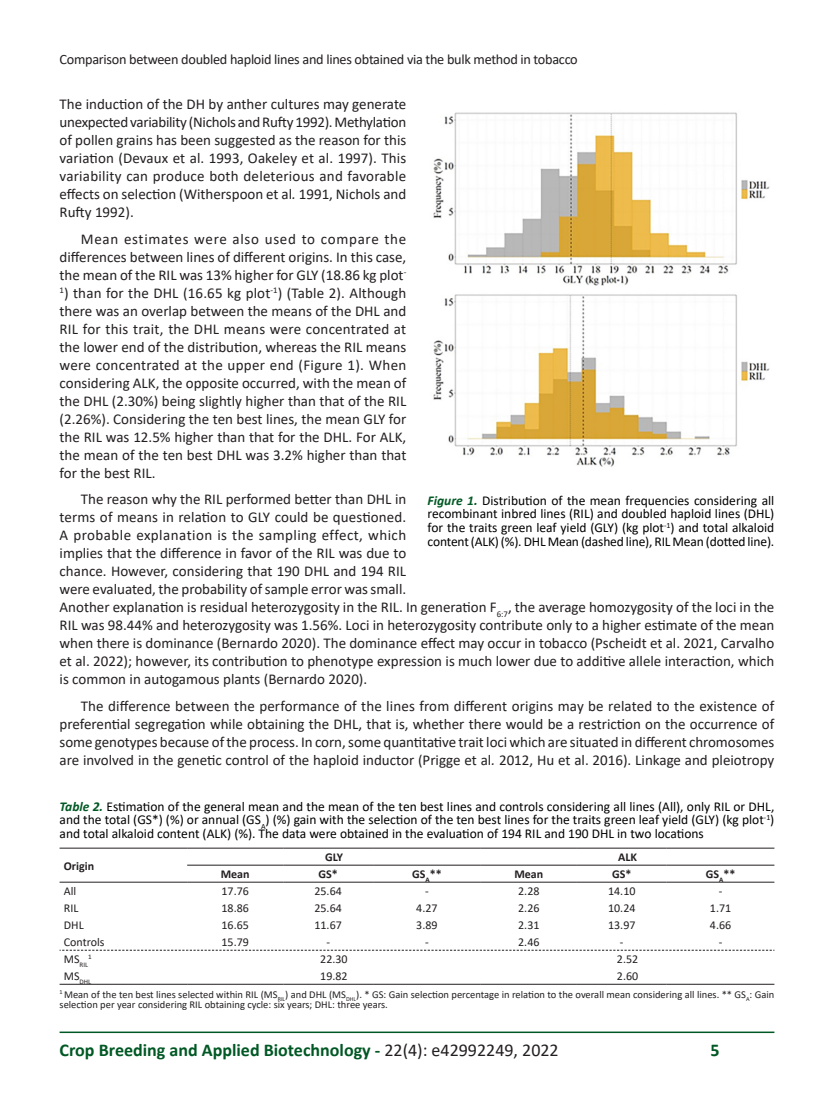
<style>
.page{position:relative;width:834px;height:1106px;background:#fff}
.page>*{position:absolute;margin:0;border:0;box-sizing:border-box;transform-origin:0 0}
.t1{font:700 18px "Calibri";color:#005824}
.CORPO_DE_TEXTO{font:15px/18px "Calibri";color:#231f20;text-align:justify}
.t2{font:14.25px "Calibri";letter-spacing:-.02em;color:#231f20}
.FIGURAS_E_TABELAS{font:13.5px/13.5px "Calibri";letter-spacing:-.005em;color:#000;text-align:justify}
.TABELA_DADOS{font:12px "Calibri";color:#231f20}
.TABELA_DADOS-2{font:700 12px "Calibri";color:#231f20}
.LEGENDA_TABELA{font:10.5px/10.5px "Calibri";color:#231f20}
.TABELA_DADOS-3{font:7.05px "Calibri";color:#231f20}
.s1{font-style:italic}
.s2{font-weight:700;font-style:italic;color:#005824}
.s3{font-weight:400;color:#231f20}
</style>
<div class="page">
<hr style="left:60px;top:1031px;width:714px;height:2px;background:#005824">
<img style="left:433px;top:112px;width:337px;height:355px">
<hr style="left:187px;top:864px;width:96px;height:1px;background:#231f20">
<hr style="left:283px;top:864px;width:90px;height:1px;background:#231f20">
<hr style="left:373px;top:864px;width:107px;height:1px;background:#231f20">
<hr style="left:480px;top:864px;width:97px;height:1px;background:#231f20">
<hr style="left:577px;top:864px;width:89px;height:1px;background:#231f20">
<hr style="left:666px;top:864px;width:108px;height:1px;background:#231f20">
<hr style="left:60px;top:847px;width:127px;height:1px;background:#231f20">
<hr style="left:187px;top:847px;width:96px;height:1px;background:#231f20">
<hr style="left:283px;top:847px;width:90px;height:1px;background:#231f20">
<hr style="left:373px;top:847px;width:107px;height:1px;background:#231f20">
<hr style="left:480px;top:847px;width:97px;height:1px;background:#231f20">
<hr style="left:577px;top:847px;width:89px;height:1px;background:#231f20">
<hr style="left:666px;top:847px;width:108px;height:1px;background:#231f20">
<hr style="left:60px;top:881px;width:127px;height:1px;background:#231f20">
<hr style="left:187px;top:881px;width:96px;height:1px;background:#231f20">
<hr style="left:283px;top:881px;width:90px;height:1px;background:#231f20">
<hr style="left:373px;top:881px;width:107px;height:1px;background:#231f20">
<hr style="left:480px;top:881px;width:97px;height:1px;background:#231f20">
<hr style="left:577px;top:881px;width:89px;height:1px;background:#231f20">
<hr style="left:666px;top:881px;width:108px;height:1px;background:#231f20">
<svg style="left:60px;top:949px;width:714px;height:1px"></svg>
<hr style="left:60px;top:983px;width:127px;height:1px;background:#231f20">
<hr style="left:187px;top:983px;width:96px;height:1px;background:#231f20">
<hr style="left:283px;top:983px;width:90px;height:1px;background:#231f20">
<hr style="left:373px;top:983px;width:107px;height:1px;background:#231f20">
<hr style="left:480px;top:983px;width:97px;height:1px;background:#231f20">
<hr style="left:577px;top:983px;width:89px;height:1px;background:#231f20">
<hr style="left:666px;top:983px;width:108px;height:1px;background:#231f20">
<p class="t2" style="left:60px;top:49px;width:519px">Comparison between doubled haploid lines and lines obtained via the bulk method in tobacco</p>
<p class="CORPO_DE_TEXTO" style="left:60px;top:95px;width:348px">The induction of the DH by anther cultures may generate unexpected variability (Nichols and Rufty 1992). Methylation of pollen grains has been suggested as the reason for this variation (Devaux et al. 1993, Oakeley et al. 1997). This variability can produce both deleterious and favorable effects on selection (Witherspoon et al<span class="s1">.</span> 1991, Nichols and Rufty 1992).</p>
<p class="CORPO_DE_TEXTO" style="left:60px;top:229px;width:348px;text-indent:21px">Mean estimates were also used to compare the differences between lines of different origins. In this case, the mean of the RIL was 13% higher for GLY (18.86 kg plot<sup>-</sup></p>
<p class="CORPO_DE_TEXTO" style="left:60px;top:283px;width:348px"><sup>1</sup>) than for the DHL (16.65 kg plot<sup>-1</sup>) (Table 2). Although there was an overlap between the means of the DHL and RIL for this trait, the DHL means were concentrated at the lower end of the distribution, whereas the RIL means were concentrated at the upper end (Figure 1). When considering ALK, the opposite occurred, with the mean of the DHL (2.30%) being slightly higher than that of the RIL (2.26%). Considering the ten best lines, the mean GLY for the RIL was 12.5% higher than that for the DHL. For ALK, the mean of the ten best DHL was 3.2% higher than that for the best RIL.</p>
<p class="CORPO_DE_TEXTO" style="left:60px;top:490px;width:716px;text-align:left;text-indent:21px">The reason why the RIL performed better than DHL in<br>terms of means in relation to GLY could be questioned.<br>A probable explanation is the sampling effect, which<br>implies that the difference in favor of the RIL was due to<br>chance. However, considering that 190 DHL and 194 RIL<br>were evaluated, the probability of sample error was small.<br>Another explanation is residual heterozygosity in the RIL. In generation F<sub>6:7</sub>, the average homozygosity of the loci in the RIL was 98.44% and heterozygosity was 1.56%. Loci in heterozygosity contribute only to a higher estimate of the mean when there is dominance (Bernardo 2020). The dominance effect may occur in tobacco (Pscheidt et al. 2021, Carvalho et al. 2022); however, its contribution to phenotype expression is much lower due to additive allele interaction, which is common in autogamous plants (Bernardo 2020).</p>
<p class="CORPO_DE_TEXTO" style="left:60px;top:696px;width:716px;text-indent:21px">The difference between the performance of the lines from different origins may be related to the existence of preferential segregation while obtaining the DHL, that is, whether there would be a restriction on the occurrence of some genotypes because of the process. In corn, some quantitative trait loci which are situated in different chromosomes are involved in the genetic control of the haploid inductor (Prigge et al<span class="s1">.</span> 2012, Hu et al. 2016). Linkage and pleiotropy</p>
<p class="FIGURAS_E_TABELAS" style="left:427px;top:493px;width:348px"><span class="s2">Figure 1.</span> Distribution of the mean frequencies considering all recombinant inbred lines (RIL) and doubled haploid lines (DHL) for the traits green leaf yield (GLY) (kg plot<sup>-1</sup>) and total alkaloid content (ALK) (%). DHL Mean (dashed line), RIL Mean (dotted line).</p>
<p class="FIGURAS_E_TABELAS" style="left:60px;top:799px;width:716px"><span class="s2">Table 2.</span> Estimation of the general mean and the mean of the ten best lines and controls considering all lines (All), only RIL or DHL, and the total (GS*) (%) or annual (GS<sub>A</sub>) (%) gain with the selection of the ten best lines for the traits green leaf yield (GLY) (kg plot<sup>-1</sup>) and total alkaloid content (ALK) (%). The data were obtained in the evaluation of 194 RIL and 190 DHL in two locations</p>
<p class="TABELA_DADOS-2" style="left:64px;top:857px;width:32px">Origin</p>
<p class="TABELA_DADOS-2" style="left:325px;top:848px;width:19px">GLY</p>
<p class="TABELA_DADOS-2" style="left:618px;top:848px;width:20px">ALK</p>
<p class="TABELA_DADOS-2" style="left:221px;top:865px;width:30px">Mean</p>
<p class="TABELA_DADOS-2" style="left:318px;top:865px;width:21px">GS*</p>
<p class="TABELA_DADOS-2" style="left:412px;top:865px;width:31px">GS<sub>A</sub>**</p>
<p class="TABELA_DADOS-2" style="left:514px;top:865px;width:30px">Mean</p>
<p class="TABELA_DADOS-2" style="left:612px;top:865px;width:21px">GS*</p>
<p class="TABELA_DADOS-2" style="left:705px;top:865px;width:31px">GS<sub>A</sub>**</p>
<p class="TABELA_DADOS" style="left:64px;top:883px;width:14px">All</p>
<p class="TABELA_DADOS" style="left:221px;top:883px;width:29px">17.76</p>
<p class="TABELA_DADOS" style="left:314px;top:883px;width:29px">25.64</p>
<p class="TABELA_DADOS" style="left:425px;top:883px;width:5px">-</p>
<p class="TABELA_DADOS" style="left:518px;top:883px;width:23px">2.28</p>
<p class="TABELA_DADOS" style="left:608px;top:883px;width:29px">14.10</p>
<p class="TABELA_DADOS" style="left:718px;top:883px;width:5px">-</p>
<p class="TABELA_DADOS" style="left:64px;top:899px;width:16px">RIL</p>
<p class="TABELA_DADOS" style="left:221px;top:899px;width:29px">18.86</p>
<p class="TABELA_DADOS" style="left:314px;top:899px;width:29px">25.64</p>
<p class="TABELA_DADOS" style="left:416px;top:899px;width:23px">4.27</p>
<p class="TABELA_DADOS" style="left:518px;top:899px;width:23px">2.26</p>
<p class="TABELA_DADOS" style="left:608px;top:899px;width:29px">10.24</p>
<p class="TABELA_DADOS" style="left:709px;top:899px;width:23px">1.71</p>
<p class="TABELA_DADOS" style="left:64px;top:916px;width:21px">DHL</p>
<p class="TABELA_DADOS" style="left:221px;top:916px;width:29px">16.65</p>
<p class="TABELA_DADOS" style="left:314px;top:916px;width:29px">11.67</p>
<p class="TABELA_DADOS" style="left:416px;top:916px;width:23px">3.89</p>
<p class="TABELA_DADOS" style="left:518px;top:916px;width:23px">2.31</p>
<p class="TABELA_DADOS" style="left:608px;top:916px;width:29px">13.97</p>
<p class="TABELA_DADOS" style="left:709px;top:916px;width:23px">4.66</p>
<p class="TABELA_DADOS" style="left:64px;top:933px;width:42px">Controls</p>
<p class="TABELA_DADOS" style="left:221px;top:933px;width:29px">15.79</p>
<p class="TABELA_DADOS" style="left:326px;top:933px;width:5px">-</p>
<p class="TABELA_DADOS" style="left:425px;top:933px;width:5px">-</p>
<p class="TABELA_DADOS" style="left:518px;top:933px;width:23px">2.46</p>
<p class="TABELA_DADOS" style="left:620px;top:933px;width:5px">-</p>
<p class="TABELA_DADOS" style="left:718px;top:933px;width:5px">-</p>
<p class="TABELA_DADOS-3" style="left:64px;top:960px;width:26px"><sup>MS</sup>RIL</p>
<p class="TABELA_DADOS-3" style="left:88px;top:952px;width:5px">1</p>
<p class="TABELA_DADOS" style="left:320px;top:951px;width:29px">22.30</p>
<p class="TABELA_DADOS" style="left:617px;top:951px;width:23px">2.52</p>
<p class="TABELA_DADOS-3" style="left:64px;top:976px;width:29px"><sup>MS</sup>DHL</p>
<p class="TABELA_DADOS" style="left:320px;top:967px;width:29px">19.82</p>
<p class="TABELA_DADOS" style="left:617px;top:967px;width:23px">2.60</p>
<p class="LEGENDA_TABELA" style="left:60px;top:988px;width:716px"><sup>1</sup> Mean of the ten best lines selected within RIL (MS<sub>RIL</sub>) and DHL (MS<sub>DHL</sub>). * GS: Gain selection percentage in relation to the overall mean considering all lines. ** GS<sub>A</sub>: Gain selection per year considering RIL obtaining cycle: six years; DHL: three years.</p>
<p class="t1" style="left:60px;top:1037px;width:500px">Crop Breeding and Applied Biotechnology - <span class="s3">22(4): e42992249, 2022</span></p>
<p class="t1" style="left:710px;top:1037px;width:11px">5</p>
</div>
